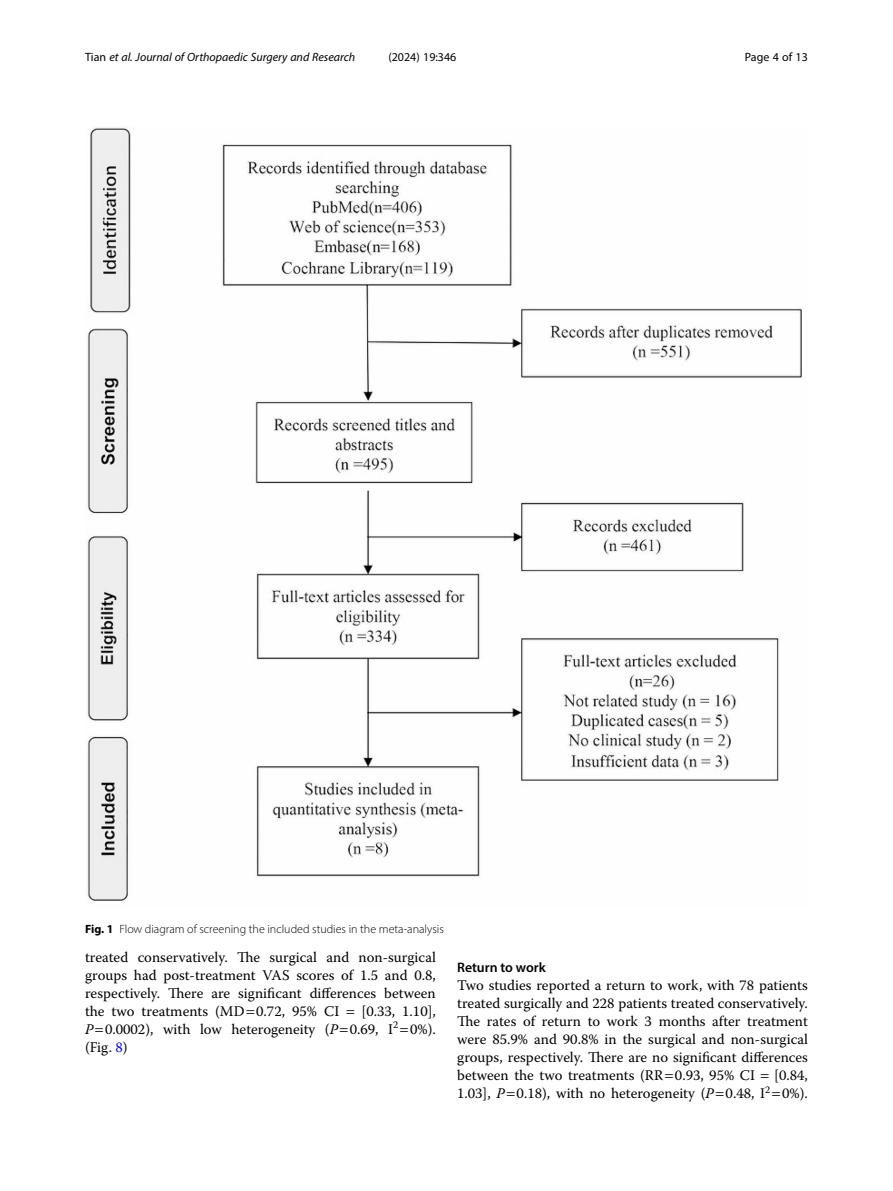
<style>
.page{position:relative;width:893px;height:1191px;background:#fff}
.page>*{position:absolute;margin:0;border:0;box-sizing:border-box;transform-origin:0 0}
.Body_Text{font:14.7px/18px "Warnock Pro";color:#000;text-align:justify}
.Formalpara_RuninHead{font:14.7px/18px "Warnock Pro";color:#000;text-align:justify}
.Head_2{font:600 13.8px "Myriad Pro";color:#000}
.Figure_Caption{font:300 12px "Myriad Pro";color:#000}
.t1{font:italic 12px "Myriad Pro";color:#000}
.t2{font:12px "Myriad Pro";color:#000}
.s1{font-style:normal}
.s2{font-weight:700}
.s3{font-style:italic}
.s4{color:#00f}
</style>
<div class="page">
<img style="left:87px;top:127px;width:715px;height:774px">
<p class="t1" style="left:85px;top:50px;width:272px"><span class="s1">Tian</span> et al. Journal of Orthopaedic Surgery and Research</p>
<p class="t2" style="left:388px;top:50px;width:70px">(2024) 19:346</p>
<p class="t2" style="left:745px;top:50px;width:65px">Page 4 of 13</p>
<p class="Figure_Caption" style="left:85px;top:922px;width:360px"><span class="s2">Fig. 1</span> Flow diagram of screening the included studies in the meta-analysis</p>
<p class="Formalpara_RuninHead" style="left:85px;top:948px;width:352px">treated conservatively. The surgical and non-surgical groups had post-treatment VAS scores of 1.5 and 0.8, respectively. There are significant differences between the two treatments (MD 0.72, 95% CI</p>
<p class="Formalpara_RuninHead" style="left:85px;top:1002px;width:352px;text-indent:277px">[0.33, 1.10], <span class="s3">P</span> 0.0002), with low heterogeneity (<span class="s3">P</span> 0.69, I<sup>2</sup> 0%). (Fig. <span class="s4">8</span>)</p>
<p class="Head_2" style="left:457px;top:959px;width:90px">Return to work</p>
<p class="Body_Text" style="left:457px;top:976px;width:352px">Two studies reported a return to work, with 78 patients treated surgically and 228 patients treated conservatively.<br>The rates of return to work 3 months after treatment were 85.9% and 90.8% in the surgical and non-surgical groups, respectively. There are no significant differences between the two treatments (RR 0.93, 95% CI</p>
<p class="Body_Text" style="left:457px;top:1066px;width:352px;text-align:right">[0.84,<br>1.03], <span class="s3">P</span> 0.18), with no heterogeneity (<span class="s3">P</span> 0.48, I<sup>2</sup> 0%).</p>
</div>
